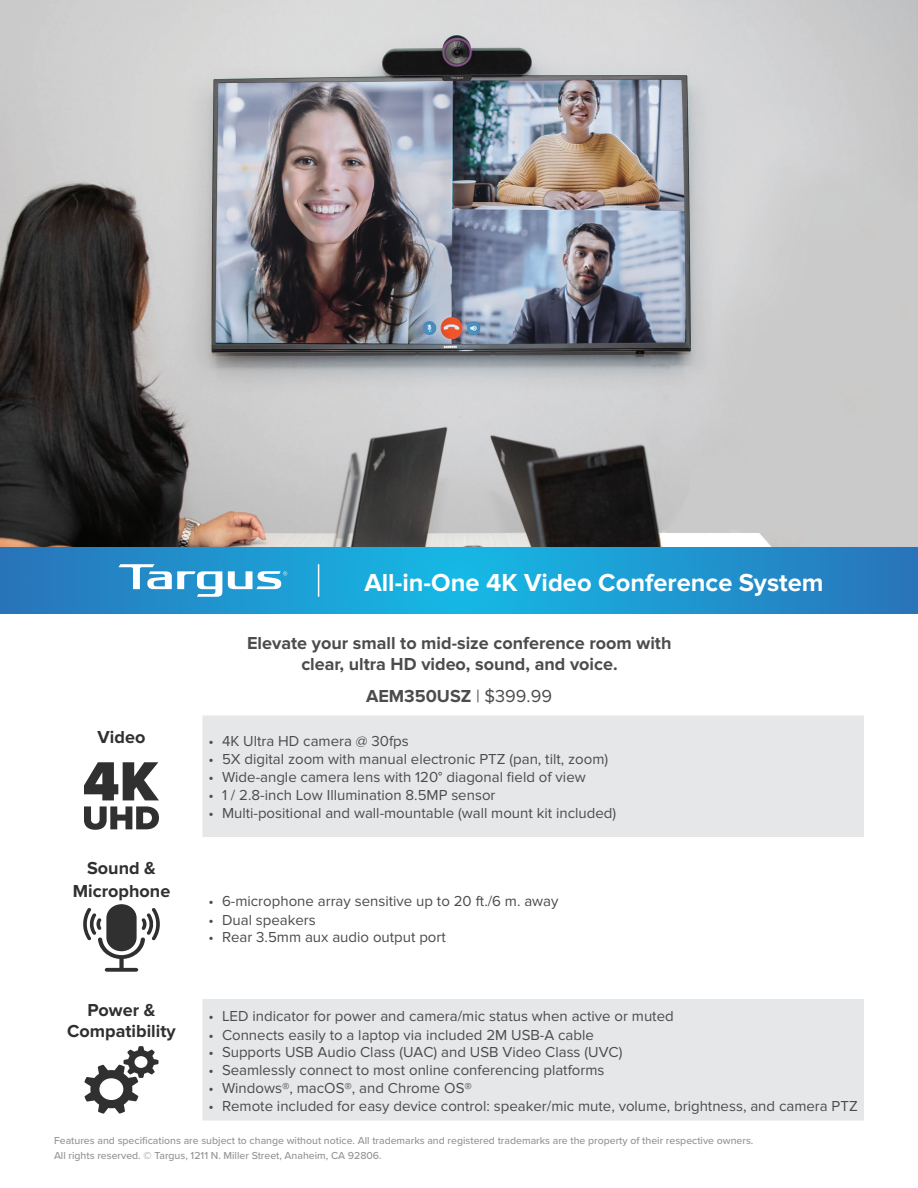
<style>
.page{position:relative;width:918px;height:1188px;background:#fff}
.page>*{position:absolute;margin:0;border:0;box-sizing:border-box;transform-origin:0 0}
.t1{font:700 25.5px "Proxima Nova";color:#fff}
.t2{font:700 18px/21px "Proxima Nova";color:#4b4c4d;text-align:center}
.t3{font:700 18px/23px "Proxima Nova";color:#2f302f;text-align:center}
.t4{font:15px "Proxima Nova";color:#4b4c4d}
.t5{font:500 10.5px/15px "Proxima Nova";color:#939598}
.s1{font-weight:400}
</style>
<div class="page">
<svg style="left:0;top:547px;width:918px;height:67px;background:#1f96cf"></svg>
<img style="left:0;top:0;width:918px;height:547px">
<svg style="left:119px;top:564px;width:103px;height:33px"></svg>
<svg style="left:228px;top:571px;width:59px;height:18px"></svg>
<hr style="left:318px;top:564px;width:1px;height:33px;background:#fff">
<svg style="left:202px;top:716px;width:662px;height:404px;fill:#e6e7e9"></svg>
<svg style="left:83px;top:904px;width:77px;height:68px"></svg>
<svg style="left:84px;top:1046px;width:75px;height:68px"></svg>
<svg style="left:84px;top:762px;width:75px;height:38px"></svg>
<svg style="left:84px;top:806px;width:75px;height:24px"></svg>
<h1 class="t1" style="left:364px;top:567px;width:461px">All-in-One 4K Video Conference System</h1>
<p class="t2" style="left:247px;top:633px;width:426px">Elevate your small to mid-size conference room with clear, ultra HD video, sound, and voice.</p>
<p class="t2" style="left:366px;top:686px;width:187px">AEM350USZ <span class="s1">| $399.99</span></p>
<p class="t3" style="left:98px;top:726px;width:49px">Video</p>
<p class="t4" style="left:208px;top:733px;width:202px">• 4K Ultra HD camera @ 30fps</p>
<p class="t4" style="left:208px;top:751px;width:401px">• 5X digital zoom with manual electronic PTZ (pan, tilt, zoom)</p>
<p class="t4" style="left:208px;top:769px;width:379px">• Wide-angle camera lens with 120° diagonal field of view</p>
<p class="t4" style="left:208px;top:787px;width:289px">• 1 / 2.8-inch Low Illumination 8.5MP sensor</p>
<p class="t4" style="left:208px;top:805px;width:409px">• Multi-positional and wall-mountable (wall mount kit included)</p>
<p class="t3" style="left:73px;top:857px;width:99px">Sound &amp;<br>Microphone</p>
<p class="t4" style="left:208px;top:892px;width:352px">• 6-microphone array sensitive up to 20 ft./6 m. away</p>
<p class="t4" style="left:208px;top:911px;width:109px">• Dual speakers</p>
<p class="t4" style="left:208px;top:928px;width:239px">• Rear 3.5mm aux audio output port</p>
<p class="t3" style="left:67px;top:999px;width:110px;line-height:21.6px">Power &amp;<br>Compatibility</p>
<p class="t4" style="left:208px;top:1007px;width:467px">• LED indicator for power and camera/mic status when active or muted</p>
<p class="t4" style="left:208px;top:1026px;width:387px">• Connects easily to a laptop via included 2M USB-A cable</p>
<p class="t4" style="left:208px;top:1043px;width:415px">• Supports USB Audio Class (UAC) and USB Video Class (UVC)</p>
<p class="t4" style="left:208px;top:1061px;width:398px">• Seamlessly connect to most online conferencing platforms</p>
<p class="t4" style="left:208px;top:1079px;width:265px">• Windows®, macOS®, and Chrome OS®</p>
<p class="t4" style="left:208px;top:1097px;width:651px">• Remote included for easy device control: speaker/mic mute, volume, brightness, and camera PTZ</p>
<p class="t5" style="left:54px;top:1133px;width:701px">Features and specifications are subject to change without notice. All trademarks and registered trademarks are the property of their respective owners.<br>All rights reserved. © Targus, 1211 N. Miller Street, Anaheim, CA 92806.</p>
</div>
